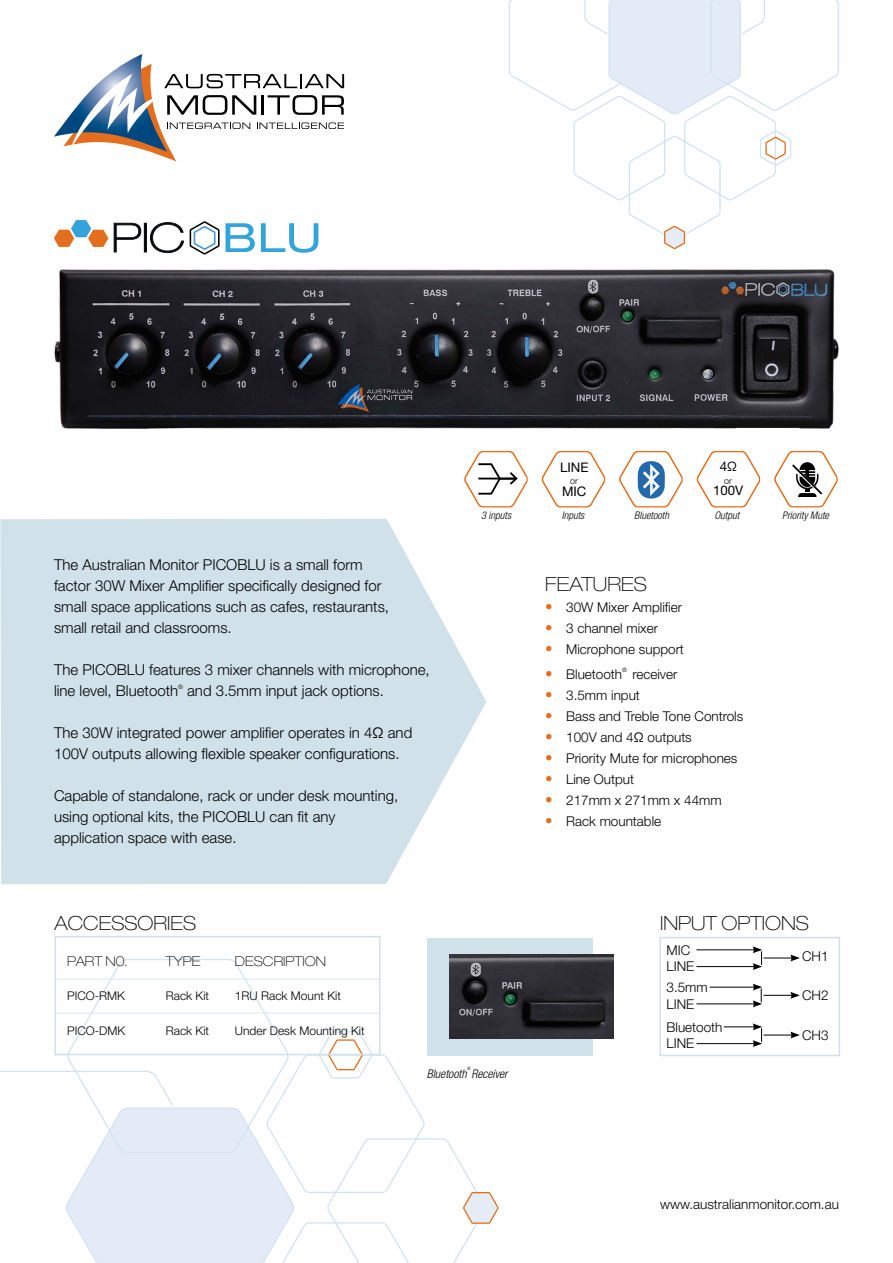
<style>
.page{position:relative;width:893px;height:1263px;background:#fff}
.page>*{position:absolute;margin:0;border:0;box-sizing:border-box;transform-origin:0 0}
.t1{font:100 expanded 19.5px "Helvetica Neue LT Pro";color:#000}
.t2{font:300 15px/21px "Helvetica Neue LT Pro";color:#000}
.t3{font:300 13.5px "Helvetica Neue LT Pro";color:#000}
.t4{font:100 expanded 13.5px "Helvetica Neue LT Pro";color:#000}
.t5{font:13.2px/24px "Helvetica Neue LT Pro";color:#000}
.t6{font:300 12px "Helvetica Neue LT Pro";color:#000}
.t7{font:italic 300 condensed 12px "Helvetica Neue LT Pro";color:#000}
.t8{font:italic 300 condensed 10.5px "Helvetica Neue LT Pro";color:#000}
.t9{font:300 9px "Helvetica Neue LT Pro";color:#000}
.t10{font:300 6px "Helvetica Neue LT Pro";color:#000}
.t11{font:italic 300 condensed 4.5px "Helvetica Neue LT Pro";color:#000}
.s1{font-size:15px;color:#e36f1e}
</style>
<div class="page">
<svg style="left:508px;top:0;width:331px;height:235px"></svg>
<svg style="left:759px;top:129px;width:33px;height:38px"></svg>
<svg style="left:663px;top:225px;width:23px;height:25px"></svg>
<svg style="left:64px;top:959px;width:423px;height:304px"></svg>
<svg style="left:317px;top:1030px;width:57px;height:49px"></svg>
<svg style="left:462px;top:1191px;width:37px;height:34px"></svg>
<svg style="left:0;top:519px;width:486px;height:365px;background:#d4e4ec"></svg>
<svg style="left:261px;top:223px;width:57px;height:30px"></svg>
<svg style="left:114px;top:223px;width:27px;height:29px"></svg>
<div style="left:144px;top:223px;width:3px;height:29px;border:1px solid #101416"></div>
<svg style="left:150px;top:221px;width:105px;height:34px"></svg>
<svg style="left:54px;top:220px;width:54px;height:27px"></svg>
<img style="left:54px;top:269px;width:785px;height:159px">
<svg style="left:696px;top:451px;width:64px;height:57px"></svg>
<svg style="left:541px;top:451px;width:64px;height:57px"></svg>
<svg style="left:774px;top:451px;width:64px;height:57px"></svg>
<svg style="left:619px;top:451px;width:64px;height:57px"></svg>
<svg style="left:464px;top:451px;width:64px;height:57px"></svg>
<div style="left:427px;top:937px;width:166px;height:118px;background:#d0e1ea"></div>
<img style="left:449px;top:954px;width:164px;height:85px">
<svg style="left:54px;top:54px;width:290px;height:108px"></svg>
<div style="left:659px;top:937px;width:181px;height:119px;border:2px solid #d0e1ea"></div>
<hr style="left:710px;top:987px;width:45px;height:1px;background:#000">
<hr style="left:763px;top:995px;width:30px;height:1px;background:#000">
<svg style="left:790px;top:992px;width:10px;height:7px"></svg>
<hr style="left:696px;top:1003px;width:59px;height:1px;background:#000">
<hr style="left:696px;top:949px;width:59px;height:1px;background:#000">
<hr style="left:763px;top:958px;width:30px;height:1px;background:#000">
<svg style="left:790px;top:954px;width:10px;height:7px"></svg>
<hr style="left:696px;top:966px;width:59px;height:1px;background:#000">
<svg style="left:753px;top:946px;width:9px;height:24px"></svg>
<svg style="left:753px;top:984px;width:9px;height:23px"></svg>
<hr style="left:724px;top:1026px;width:31px;height:1px;background:#000">
<hr style="left:763px;top:1035px;width:30px;height:1px;background:#000">
<svg style="left:790px;top:1031px;width:10px;height:7px"></svg>
<hr style="left:696px;top:1043px;width:59px;height:1px;background:#000">
<svg style="left:753px;top:1023px;width:9px;height:24px"></svg>
<div style="left:54px;top:936px;width:327px;height:119px;border:2px solid #d0e1ea"></div>
<hr style="left:54px;top:979px;width:99px;height:1px;background:#d5e7f1">
<hr style="left:153px;top:979px;width:69px;height:1px;background:#d5e7f1">
<hr style="left:222px;top:979px;width:156px;height:1px;background:#d5e7f1">
<hr style="left:54px;top:1013px;width:99px;height:1px;background:#d5e7f1">
<hr style="left:153px;top:1013px;width:69px;height:1px;background:#d5e7f1">
<hr style="left:222px;top:1013px;width:156px;height:1px;background:#d5e7f1">
<p class="t5" style="left:560px;top:455px;width:30px">LINE<br>MIC</p>
<p class="t9" style="left:570px;top:475px;width:9px">or</p>
<p class="t5" style="left:713px;top:454px;width:32px;text-align:center">4Ω<br>100V</p>
<p class="t9" style="left:724px;top:475px;width:9px">or</p>
<p class="t2" style="left:54px;top:554px;width:337px">The Australian Monitor PICOBLU is a small form factor 30W Mixer Amplifier specifically designed for small space applications such as cafes, restaurants, small retail and classrooms.</p>
<p class="t2" style="left:54px;top:659px;width:377px">The PICOBLU features 3 mixer channels with microphone, line level, Bluetooth</p>
<p class="t10" style="left:178px;top:683px;width:6px">®</p>
<p class="t2" style="left:187px;top:680px;width:198px">and 3.5mm input jack options.</p>
<p class="t2" style="left:54px;top:722px;width:360px">The 30W integrated power amplifier operates in 4Ω and<br>100V outputs allowing flexible speaker configurations.</p>
<p class="t2" style="left:54px;top:785px;width:346px">Capable of standalone, rack or under desk mounting, using optional kits, the PICOBLU can fit any application space with ease.</p>
<p class="t8" style="left:481px;top:509px;width:32px">3 inputs</p>
<p class="t8" style="left:562px;top:509px;width:24px">Inputs</p>
<p class="t8" style="left:634px;top:509px;width:36px">Bluetooth</p>
<p class="t8" style="left:714px;top:509px;width:26px">Output</p>
<p class="t8" style="left:782px;top:509px;width:49px">Priority Mute</p>
<h1 class="t1" style="left:545px;top:572px;width:103px">FEATURES</h1>
<p class="t3" style="left:545px;top:599px;width:139px"><span class="s1">•</span> 30W Mixer Amplifier</p>
<p class="t3" style="left:545px;top:620px;width:114px"><span class="s1">•</span> 3 channel mixer</p>
<p class="t3" style="left:545px;top:641px;width:140px"><span class="s1">•</span> Microphone support</p>
<p class="t3" style="left:545px;top:666px;width:79px"><span class="s1">•</span> Bluetooth</p>
<p class="t10" style="left:622px;top:666px;width:6px">®</p>
<p class="t3" style="left:632px;top:666px;width:47px">receiver</p>
<p class="t3" style="left:545px;top:687px;width:96px"><span class="s1">•</span> 3.5mm input</p>
<p class="t3" style="left:545px;top:708px;width:200px"><span class="s1">•</span> Bass and Treble Tone Controls</p>
<p class="t3" style="left:545px;top:729px;width:148px"><span class="s1">•</span> 100V and 4Ω outputs</p>
<p class="t3" style="left:545px;top:750px;width:194px"><span class="s1">•</span> Priority Mute for microphones</p>
<p class="t3" style="left:545px;top:771px;width:90px"><span class="s1">•</span> Line Output</p>
<p class="t3" style="left:545px;top:792px;width:178px"><span class="s1">•</span> 217mm x 271mm x 44mm</p>
<p class="t3" style="left:545px;top:813px;width:118px"><span class="s1">•</span> Rack mountable</p>
<h1 class="t1" style="left:54px;top:912px;width:143px">ACCESSORIES</h1>
<h1 class="t1" style="left:660px;top:912px;width:150px">INPUT OPTIONS</h1>
<p class="t4" style="left:67px;top:953px;width:62px">PART N0.</p>
<p class="t4" style="left:166px;top:953px;width:36px">TYPE</p>
<p class="t4" style="left:235px;top:953px;width:92px">DESCRIPTION</p>
<p class="t6" style="left:67px;top:989px;width:59px">PICO-RMK</p>
<p class="t6" style="left:166px;top:989px;width:45px">Rack Kit</p>
<p class="t6" style="left:235px;top:989px;width:108px">1RU Rack Mount Kit</p>
<p class="t6" style="left:67px;top:1023px;width:59px">PICO-DMK</p>
<p class="t6" style="left:166px;top:1023px;width:45px">Rack Kit</p>
<p class="t6" style="left:235px;top:1023px;width:131px">Under Desk Mounting Kit</p>
<p class="t3" style="left:666px;top:941px;width:25px">MIC</p>
<p class="t3" style="left:802px;top:948px;width:28px">CH1</p>
<p class="t3" style="left:666px;top:958px;width:29px">LINE</p>
<p class="t3" style="left:666px;top:979px;width:43px">3.5mm</p>
<p class="t3" style="left:802px;top:987px;width:28px">CH2</p>
<p class="t3" style="left:666px;top:996px;width:29px">LINE</p>
<p class="t3" style="left:666px;top:1018px;width:58px">Bluetooth</p>
<p class="t3" style="left:802px;top:1027px;width:28px">CH3</p>
<p class="t3" style="left:666px;top:1035px;width:29px">LINE</p>
<p class="t11" style="left:467px;top:1066px;width:5px">®</p>
<p class="t7" style="left:427px;top:1067px;width:82px">Bluetooth Receiver</p>
<p class="t3" style="left:660px;top:1196px;width:180px">www.australianmonitor.com.au</p>
</div>
